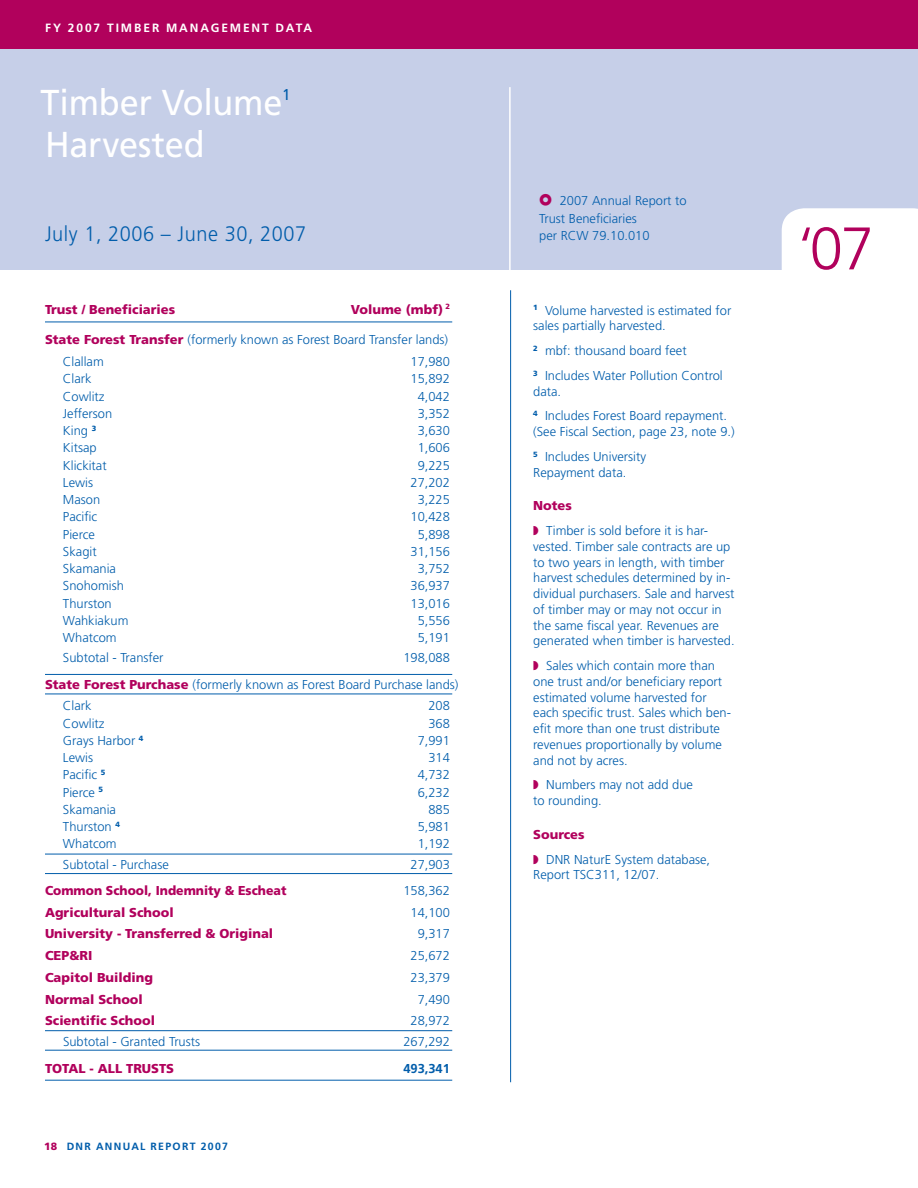
<style>
.page{position:relative;width:918px;height:1188px;background:#fff}
.page>*{position:absolute;margin:0;border:0;box-sizing:border-box;transform-origin:0 0}
.t1{font:300 60px "Frutiger";color:#b1015c}
.t2{font:36px "Frutiger";letter-spacing:-.005em;color:#fff;scale:.95 1}
.t3{font:300 21px "Frutiger";letter-spacing:.03em;color:#015dab;scale:.95 1}
.t4{font:15.75px "Frutiger";color:#015dab;scale:.95 1}
.t5{font:300 12.9px/15.8px "Frutiger";color:#015dab}
.t6{font:900 12.9px "Frutiger";color:#b1015c}
.t7{font:900 12.9px "Frutiger";color:#b1015c;scale:.95 1}
.t8{font:700 12.9px "Frutiger";color:#015dab}
.t9{font:700 12px "Frutiger";letter-spacing:.16em;color:#fff}
.t10{font:700 10.5px "Frutiger";letter-spacing:.125em;color:#015dab}
.s1{font-weight:900;color:#b1015c}
.s2{color:#b1015c}
</style>
<div class="page">
<div style="left:0;top:44px;width:918px;height:226px;background:#c6cfe8"></div>
<div style="left:782px;top:208px;width:136px;height:62px;background:#fff"></div>
<hr style="left:509px;top:87px;width:2px;height:186px;background:#fff">
<hr style="left:510px;top:290px;width:1px;height:792px;background:#015dab">
<hr style="left:45px;top:322px;width:407px;height:1px;background:#015dab">
<hr style="left:45px;top:674px;width:407px;height:1px;background:#015dab">
<hr style="left:45px;top:694px;width:407px;height:1px;background:#015dab">
<hr style="left:45px;top:854px;width:407px;height:1px;background:#015dab">
<hr style="left:45px;top:873px;width:407px;height:1px;background:#015dab">
<hr style="left:45px;top:1030px;width:407px;height:1px;background:#015dab">
<hr style="left:45px;top:1050px;width:407px;height:1px;background:#015dab">
<hr style="left:45px;top:1080px;width:407px;height:1px;background:#015dab">
<div style="left:0;top:0;width:918px;height:49px;background:#b1015c"></div>
<p class="t9" style="left:45px;top:21px;width:72px">FY 2007 TIMBER</p>
<p class="t9" style="left:166px;top:21px;width:130px">MANAGEMENT DATA</p>
<h2 class="t2" style="left:41px;top:81px;width:256px">Timber Volume</h2>
<p class="t4" style="left:282px;top:85px;width:10px">1</p>
<h2 class="t2" style="left:45px;top:123px;width:170px">Harvested</h2>
<h3 class="t3" style="left:45px;top:222px;width:277px">July 1, 2006 – June 30, 2007</h3>
<p class="t6" style="left:45px;top:301px;width:132px">Trust / Beneficiaries</p>
<p class="t6" style="left:351px;top:301px;width:101px">Volume (mbf) <sup>2</sup></p>
<p class="t5" style="left:63px;top:329px;width:387px;line-height:21.8px;text-indent:-18px"><span class="s1">State Forest Transfer</span> (formerly known as Forest Board Transfer lands)<br>Clallam</p>
<p class="t5" style="left:411px;top:354px;width:41px">17,980</p>
<p class="t5" style="left:63px;top:371px;width:30px">Clark</p>
<p class="t5" style="left:411px;top:371px;width:41px">15,892</p>
<p class="t5" style="left:63px;top:388px;width:43px">Cowlitz</p>
<p class="t5" style="left:418px;top:388px;width:34px">4,042</p>
<p class="t5" style="left:63px;top:406px;width:51px">Jefferson</p>
<p class="t5" style="left:418px;top:406px;width:34px">3,352</p>
<p class="t5" style="left:63px;top:423px;width:35px">King <sup>3</sup></p>
<p class="t5" style="left:418px;top:423px;width:34px">3,630</p>
<p class="t5" style="left:63px;top:440px;width:35px">Kitsap</p>
<p class="t5" style="left:418px;top:440px;width:34px">1,606</p>
<p class="t5" style="left:63px;top:457px;width:45px">Klickitat</p>
<p class="t5" style="left:418px;top:457px;width:34px">9,225</p>
<p class="t5" style="left:63px;top:475px;width:32px">Lewis</p>
<p class="t5" style="left:411px;top:475px;width:41px">27,202</p>
<p class="t5" style="left:63px;top:492px;width:39px">Mason</p>
<p class="t5" style="left:418px;top:492px;width:34px">3,225</p>
<p class="t5" style="left:63px;top:509px;width:36px">Pacific</p>
<p class="t5" style="left:411px;top:509px;width:41px">10,428</p>
<p class="t5" style="left:63px;top:526px;width:34px">Pierce</p>
<p class="t5" style="left:418px;top:526px;width:34px">5,898</p>
<p class="t5" style="left:63px;top:544px;width:35px">Skagit</p>
<p class="t5" style="left:411px;top:544px;width:41px">31,156</p>
<p class="t5" style="left:63px;top:561px;width:55px">Skamania</p>
<p class="t5" style="left:418px;top:561px;width:34px">3,752</p>
<p class="t5" style="left:63px;top:578px;width:62px">Snohomish</p>
<p class="t5" style="left:411px;top:578px;width:41px">36,937</p>
<p class="t5" style="left:63px;top:595px;width:50px">Thurston</p>
<p class="t5" style="left:411px;top:595px;width:41px">13,016</p>
<p class="t5" style="left:63px;top:613px;width:67px">Wahkiakum</p>
<p class="t5" style="left:418px;top:613px;width:34px">5,556</p>
<p class="t5" style="left:63px;top:630px;width:55px">Whatcom</p>
<p class="t5" style="left:418px;top:630px;width:34px">5,191</p>
<p class="t5" style="left:63px;top:650px;width:102px">Subtotal - Transfer</p>
<p class="t5" style="left:45px;top:645px;width:415px;line-height:26.2px;text-indent:358px">198,088<br><span class="s1">State Forest Purchase</span> (formerly known as Forest Board Purchase lands)</p>
<p class="t5" style="left:63px;top:698px;width:30px">Clark</p>
<p class="t5" style="left:428px;top:698px;width:23px">208</p>
<p class="t5" style="left:63px;top:715px;width:43px">Cowlitz</p>
<p class="t5" style="left:428px;top:715px;width:23px">368</p>
<p class="t5" style="left:63px;top:733px;width:82px">Grays Harbor <sup>4</sup></p>
<p class="t5" style="left:418px;top:733px;width:34px">7,991</p>
<p class="t5" style="left:63px;top:750px;width:32px">Lewis</p>
<p class="t5" style="left:428px;top:750px;width:23px">314</p>
<p class="t5" style="left:63px;top:767px;width:44px">Pacific <sup>5</sup></p>
<p class="t5" style="left:418px;top:767px;width:34px">4,732</p>
<p class="t5" style="left:63px;top:784px;width:42px">Pierce <sup>5</sup></p>
<p class="t5" style="left:418px;top:784px;width:34px">6,232</p>
<p class="t5" style="left:63px;top:802px;width:55px">Skamania</p>
<p class="t5" style="left:428px;top:802px;width:23px">885</p>
<p class="t5" style="left:63px;top:819px;width:58px">Thurston <sup>4</sup></p>
<p class="t5" style="left:418px;top:819px;width:34px">5,981</p>
<p class="t5" style="left:63px;top:836px;width:55px">Whatcom</p>
<p class="t5" style="left:418px;top:836px;width:34px">1,192</p>
<p class="t5" style="left:63px;top:856px;width:107px">Subtotal - Purchase</p>
<p class="t5" style="left:411px;top:856px;width:41px">27,903</p>
<p class="t7" style="left:45px;top:883px;width:256px">Common School, Indemnity &amp; Escheat</p>
<p class="t5" style="left:403px;top:883px;width:48px">158,362</p>
<p class="t6" style="left:45px;top:904px;width:130px">Agricultural School</p>
<p class="t5" style="left:411px;top:904px;width:41px">14,100</p>
<p class="t6" style="left:45px;top:926px;width:230px">University - Transferred &amp; Original</p>
<p class="t5" style="left:418px;top:926px;width:34px">9,317</p>
<p class="t6" style="left:45px;top:948px;width:9px">CEP</p>
<p class="t6" style="left:69px;top:948px;width:17px">&amp;RI</p>
<p class="t5" style="left:411px;top:948px;width:41px">25,672</p>
<p class="t6" style="left:45px;top:970px;width:109px">Capitol Building</p>
<p class="t5" style="left:411px;top:970px;width:41px">23,379</p>
<p class="t6" style="left:45px;top:991px;width:99px">Normal School</p>
<p class="t5" style="left:418px;top:991px;width:34px">7,490</p>
<p class="t6" style="left:45px;top:1013px;width:112px">Scientific School</p>
<p class="t5" style="left:411px;top:1013px;width:41px">28,972</p>
<p class="t5" style="left:63px;top:1033px;width:139px">Subtotal - Granted Trusts</p>
<p class="t5" style="left:403px;top:1033px;width:48px">267,292</p>
<p class="t6" style="left:45px;top:1060px;width:131px">Total - All Trusts</p>
<p class="t8" style="left:403px;top:1061px;width:48px">493,341</p>
<p class="t10" style="left:44px;top:1140px;width:185px"><span class="s1">18</span> DNR ANN UAL REPORT 2007</p>
<p class="t5" style="left:539px;top:192px;width:149px;line-height:17.2px;text-indent:21px">2007 Annual Report to<br>Trust Beneficiaries<br>per RCW 79.10.010</p>
<p class="t5" style="left:533px;top:302px;width:200px"><sup>1</sup> Volume harvested is estimated for sales partially harvested.</p>
<p class="t5" style="left:533px;top:338px;width:191px;line-height:24.8px"><sup>2</sup> mbf: thousand board feet<br><sup>3</sup> Includes Water Pollution Control</p>
<p class="t5" style="left:533px;top:379px;width:195px;line-height:24.8px">data.<br><sup>4</sup> Includes Forest Board repayment.</p>
<p class="t5" style="left:533px;top:419px;width:203px;line-height:24.8px">(See Fiscal Section, page 23, note 9.)<br><sup>5</sup> Includes University</p>
<p class="t5" style="left:533px;top:464px;width:95px">Repayment data.</p>
<p class="t5" style="left:533px;top:494px;width:176px;line-height:24.8px"><span class="s1">Notes<br></span><span class="s2">◗</span> Timber is sold before it is har-</p>
<p class="t5" style="left:533px;top:539px;width:203px">vested. Timber sale contracts are up to two years in length, with timber harvest schedules determined by in&shy;dividual purchasers. Sale and harvest of timber may or may not occur in the same fiscal year. Revenues are generated when timber is harvested.</p>
<p class="t5" style="left:533px;top:658px;width:199px"><span class="s2">◗</span> Sales which contain more than one trust and/or beneficiary report estimated volume harvested for each specific trust. Sales which ben&shy;efit more than one trust distribute revenues proportionally by volume and not by acres.</p>
<p class="t5" style="left:533px;top:777px;width:161px"><span class="s2">◗</span> Numbers may not add due to rounding.</p>
<p class="t5" style="left:533px;top:822px;width:178px;line-height:24.8px"><span class="s1">Sources<br></span><span class="s2">◗</span> DNR NaturE System database,</p>
<p class="t5" style="left:533px;top:867px;width:128px">Report TSC311, 12/07.</p>
<h1 class="t1" style="left:798px;top:215px;width:78px">‘07</h1>
</div>
